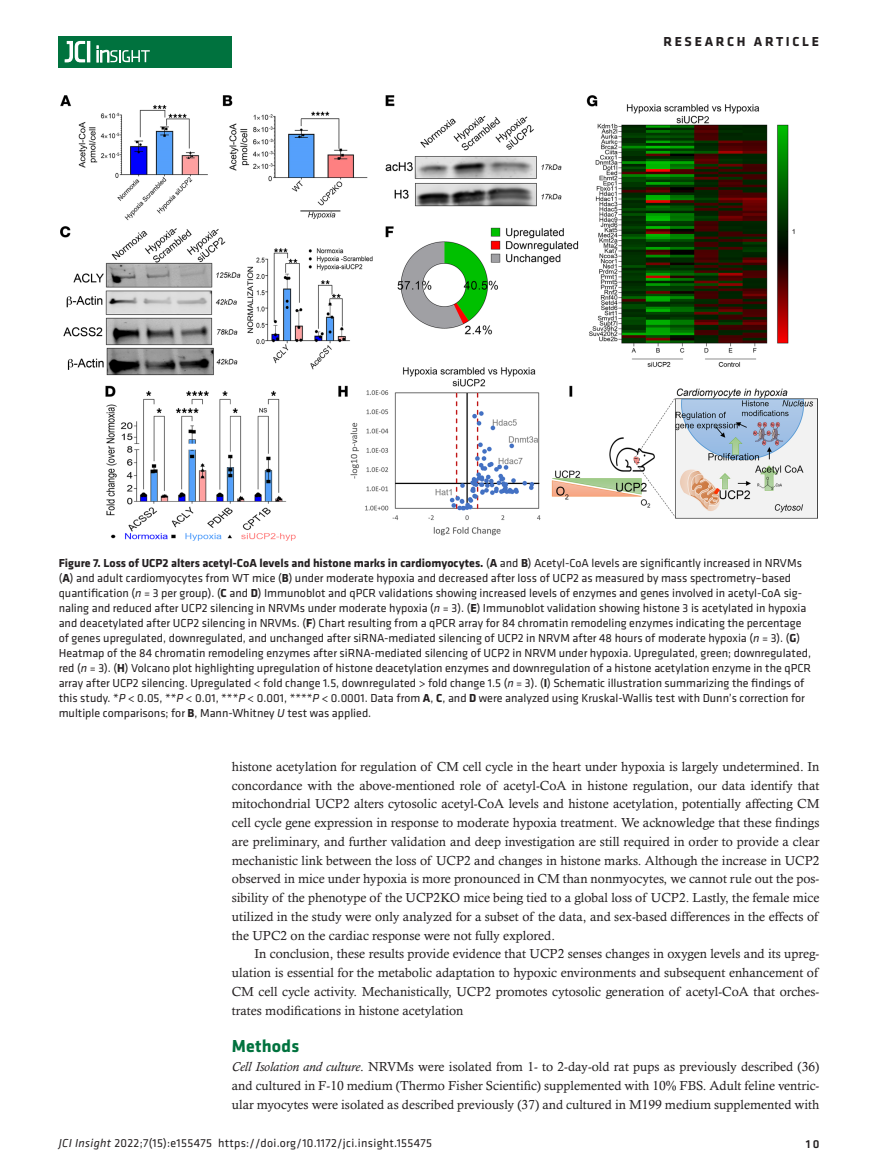
<style>
.page{position:relative;width:878px;height:1175px;background:#fff}
.page>*{position:absolute;margin:0;border:0;box-sizing:border-box;transform-origin:0 0}
.Head_level_2{font:700 18px "Klavika";letter-spacing:.01em;color:#00723e}
.t1{font:700 13.5px "Klavika Basic";letter-spacing:.2em;color:#231f20}
.Methods_first{font:13.2px/18.8px "Calisto MT Std";color:#231f20;text-align:justify}
.Figure_legend{font:12px/15px "Klavika Basic";color:#231f20}
.Figure_legend-2{font:12px "Klavika Basic";letter-spacing:.025em;color:#231f20}
.t2{font:500 12px "Klavika Basic";color:#231f20}
.s1{font-weight:700}
.s2{font-style:italic}
</style>
<div class="page">
<div style="left:59px;top:36px;width:173px;height:31px;background:#00723e"></div>
<hr style="left:87px;top:41px;width:3px;height:21px;background:#fff">
<svg style="left:64px;top:41px;width:21px;height:22px"></svg>
<svg style="left:97px;top:46px;width:53px;height:16px"></svg>
<img style="left:61px;top:96px;width:756px;height:445px">
<p class="t1" style="left:663px;top:32px;width:157px">RESEARCH ARTICLE</p>
<p class="Figure_legend" style="left:59px;top:555px;width:754px"><span class="s1">Figure 7. Loss of UCP2 alters acetyl-CoA levels and histone marks in cardiomyocytes.</span> (<span class="s1">A</span> and <span class="s1">B</span>) Acetyl-CoA levels are significantly increased in NRVMs (<span class="s1">A</span>) and adult cardiomyocytes from WT mice (<span class="s1">B</span>) under moderate hypoxia and decreased after loss of UCP2 as measured by mass spectrometry–based quantification (<span class="s2">n</span> = 3 per group). (<span class="s1">C</span> and <span class="s1">D</span>) Immunoblot and qPCR validations showing increased levels of enzymes and genes involved in acetyl-CoA sig&shy;naling and reduced after UCP2 silencing in NRVMs under moderate hypoxia (<span class="s2">n</span> = 3). (<span class="s1">E</span>) Immunoblot validation showing histone 3 is acetylated in hypoxia and deacetylated after UCP2 silencing in NRVMs. (<span class="s1">F</span>) Chart resulting from a qPCR array for 84 chromatin remodeling enzymes indicating the percentage of genes upregulated, downregulated, and unchanged after siRNA-mediated silencing of UCP2 in NRVM after 48 hours of moderate hypoxia (<span class="s2">n</span> = 3). (<span class="s1">G</span>)<br>Heatmap of the 84 chromatin remodeling enzymes after siRNA-mediated silencing of UCP2 in NRVM under hypoxia. Upregulated, green; downregulated, red (<span class="s2">n</span> = 3). (<span class="s1">H</span>) Volcano plot highlighting upregulation of histone deacetylation enzymes and downregulation of a histone acetylation enzyme in the qPCR array after UCP2 silencing. Upregulated &lt; fold change 1.5, downregulated &gt; fold change 1.5 (<span class="s2">n</span> = 3). (<span class="s1">I</span>) Schematic illustration summarizing the findings of this study. *<span class="s2">P</span> &lt; 0.05, **<span class="s2">P</span> &lt; 0.01, ***<span class="s2">P</span> &lt; 0.001, ****<span class="s2">P</span> &lt; 0.0001. Data from <span class="s1">A</span>, <span class="s1">C</span>, and <span class="s1">D</span> were analyzed using Kruskal-Wallis test with Dunn’s correction for multiple comparisons; for <span class="s1">B</span>, Mann-Whitney <span class="s2">U</span> test was applied.</p>
<p class="Methods_first" style="left:232px;top:757px;width:589px">histone acetylation for regulation of CM cell cycle in the heart under hypoxia is largely undetermined. In concordance with the above-mentioned role of acetyl-CoA in histone regulation, our data identify that mitochondrial UCP2 alters cytosolic acetyl-CoA levels and histone acetylation, potentially affecting CM cell cycle gene expression in response to moderate hypoxia treatment. We acknowledge that these findings are preliminary, and further validation and deep investigation are still required in order to provide a clear mechanistic link between the loss of UCP2 and changes in histone marks. Although the increase in UCP2 observed in mice under hypoxia is more pronounced in CM than nonmyocytes, we cannot rule out the pos&shy;sibility of the phenotype of the UCP2KO mice being tied to a global loss of UCP2. Lastly, the female mice utilized in the study were only analyzed for a subset of the data, and sex-based differences in the effects of the UPC2 on the cardiac response were not fully explored.</p>
<p class="Methods_first" style="left:232px;top:944px;width:589px;text-indent:22px">In conclusion, these results provide evidence that UCP2 senses changes in oxygen levels and its upreg&shy;ulation is essential for the metabolic adaptation to hypoxic environments and subsequent enhancement of CM cell cycle activity. Mechanistically, UCP2 promotes cytosolic generation of acetyl-CoA that orches&shy;trates modifications in histone acetylation</p>
<p class="Head_level_2" style="left:232px;top:1033px;width:69px">Methods</p>
<p class="Methods_first" style="left:232px;top:1057px;width:589px"><span class="s2">Cell Isolation and culture</span>. NRVMs were isolated from 1- to 2-day-old rat pups as previously described (36) and cultured in F-10 medium (Thermo Fisher Scientific) supplemented with 10% FBS. Adult feline ventric&shy;ular myocytes were isolated as described previously (37) and cultured in M199 medium supplemented with</p>
<p class="Figure_legend-2" style="left:59px;top:1135px;width:374px"><span class="s2">JCI Insight</span> 2022;7(15):e155475 https://doi.org/10.1172/jci.insight.155475</p>
<p class="t2" style="left:805px;top:1135px;width:15px">10</p>
</div>
